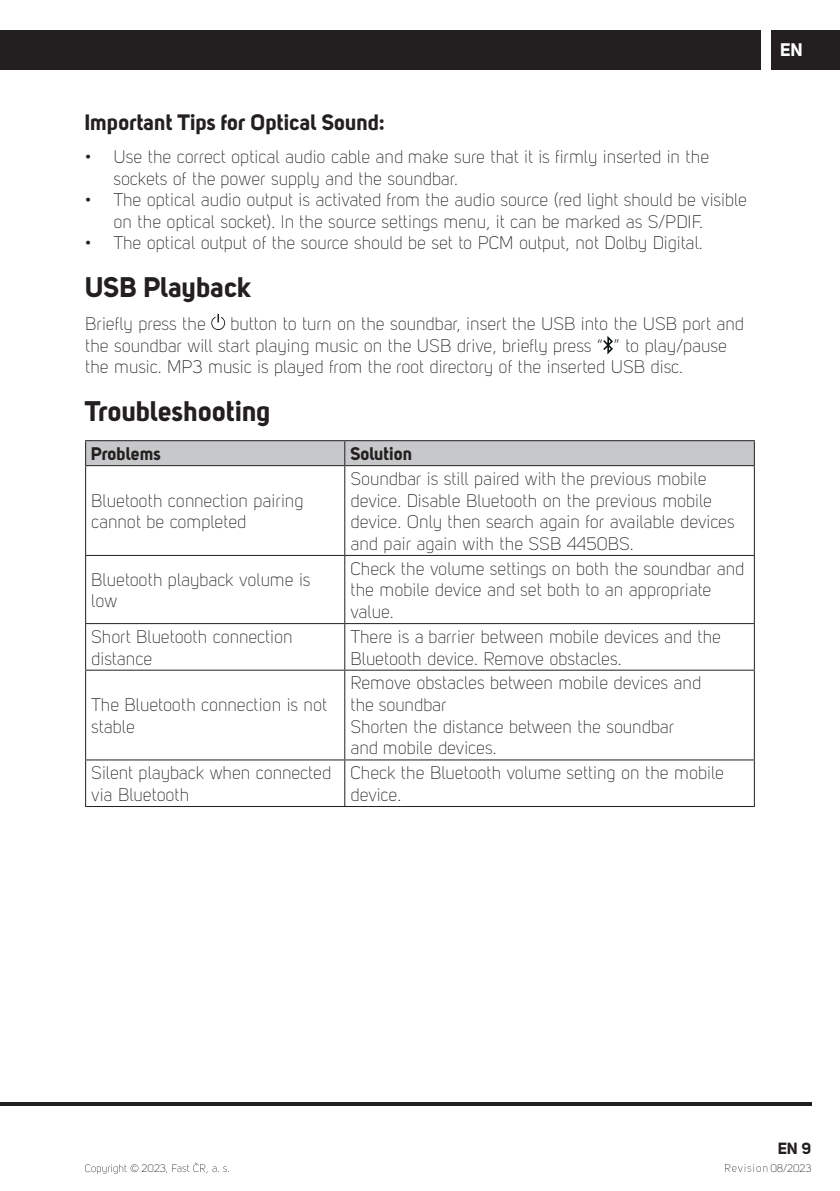
<style>
.page{position:relative;width:840px;height:1191px;background:#fff}
.page>*{position:absolute;margin:0;border:0;box-sizing:border-box;transform-origin:0 0}
.t1{font:28px "Uni Sans PRO Bold";color:#231f20}
.t2{font:22px "Uni Sans PRO Bold";color:#231f20}
.t3{font:18px/21.6px "Uni Sans PRO Light";color:#231f20}
.t4{font:18px "Uni Sans PRO Bold";color:#231f20}
.t5{font:18px "Uni Sans PRO Bold";color:#fff}
.t6{font:16px "Uni Sans PRO Bold";color:#231f20}
.t7{font:10.8px "Uni Sans PRO Light";color:#231f20}
</style>
<div class="page">
<div style="left:0;top:30px;width:760px;height:39px;background:#231f20"></div>
<div style="left:771px;top:30px;width:68px;height:39px;background:#231f20"></div>
<hr style="left:0;top:1102px;width:811px;height:4px;background:#231f20">
<svg style="left:85px;top:1164px;width:53px;height:10px"></svg>
<svg style="left:166px;top:1162px;width:63px;height:11px"></svg>
<svg style="left:725px;top:1164px;width:41px;height:7px"></svg>
<svg style="left:211px;top:314px;width:14px;height:16px"></svg>
<svg style="left:603px;top:336px;width:9px;height:18px"></svg>
<hr style="left:85px;top:440px;width:259px;height:1px;background:#231f20">
<hr style="left:344px;top:440px;width:410px;height:1px;background:#231f20">
<div style="left:85px;top:441px;width:669px;height:24px;background:#c7c8ca"></div>
<hr style="left:85px;top:465px;width:259px;height:1px;background:#231f20">
<hr style="left:85px;top:466px;width:1px;height:89px;background:#231f20">
<hr style="left:344px;top:465px;width:410px;height:1px;background:#231f20">
<hr style="left:344px;top:466px;width:1px;height:89px;background:#231f20">
<hr style="left:753px;top:466px;width:1px;height:89px;background:#231f20">
<hr style="left:85px;top:555px;width:259px;height:1px;background:#231f20">
<hr style="left:85px;top:556px;width:1px;height:67px;background:#231f20">
<hr style="left:344px;top:555px;width:410px;height:1px;background:#231f20">
<hr style="left:344px;top:556px;width:1px;height:67px;background:#231f20">
<hr style="left:753px;top:556px;width:1px;height:67px;background:#231f20">
<hr style="left:85px;top:623px;width:259px;height:1px;background:#231f20">
<hr style="left:85px;top:624px;width:1px;height:45px;background:#231f20">
<hr style="left:344px;top:623px;width:410px;height:1px;background:#231f20">
<hr style="left:344px;top:624px;width:1px;height:45px;background:#231f20">
<hr style="left:753px;top:624px;width:1px;height:45px;background:#231f20">
<hr style="left:85px;top:669px;width:259px;height:1px;background:#231f20">
<hr style="left:85px;top:670px;width:1px;height:89px;background:#231f20">
<hr style="left:344px;top:669px;width:410px;height:1px;background:#231f20">
<hr style="left:344px;top:670px;width:1px;height:89px;background:#231f20">
<hr style="left:753px;top:670px;width:1px;height:89px;background:#231f20">
<hr style="left:85px;top:759px;width:259px;height:1px;background:#231f20">
<hr style="left:85px;top:760px;width:1px;height:46px;background:#231f20">
<hr style="left:344px;top:759px;width:410px;height:1px;background:#231f20">
<hr style="left:344px;top:760px;width:1px;height:46px;background:#231f20">
<hr style="left:753px;top:760px;width:1px;height:46px;background:#231f20">
<hr style="left:85px;top:806px;width:669px;height:1px;background:#231f20">
<p class="t2" style="left:85px;top:114px;width:301px">Important Tips for Optical Sound:</p>
<p class="t3" style="left:113px;top:148px;width:597px;text-indent:-28px">• Use the correct optical audio cable and make sure that it is firmly inserted in the sockets of the power supply and the soundbar.</p>
<p class="t3" style="left:113px;top:191px;width:634px;text-indent:-28px">• The optical audio output is activated from the audio source (red light should be visible on the optical socket). In the source settings menu, it can be marked as S/PDIF.</p>
<p class="t3" style="left:85px;top:234px;width:619px">• The optical output of the source should be set to PCM output, not Dolby Digital.</p>
<h1 class="t1" style="left:85px;top:277px;width:167px">USB Playback</h1>
<p class="t3" style="left:85px;top:315px;width:122px">Briefly press the</p>
<p class="t3" style="left:85px;top:315px;width:660px;text-indent:145px">button to turn on the soundbar, insert the USB into the USB port and the soundbar will start playing music on the USB drive, briefly press “ ” to play/pause the music. MP3 music is played from the root directory of the inserted USB disc.</p>
<h1 class="t1" style="left:85px;top:401px;width:187px">Troubleshooting</h1>
<p class="t4" style="left:91px;top:447px;width:71px">Problems</p>
<p class="t4" style="left:350px;top:447px;width:63px">Solution</p>
<p class="t3" style="left:91px;top:491px;width:213px">Bluetooth connection pairing cannot be completed</p>
<p class="t3" style="left:350px;top:469px;width:385px">Soundbar is still paired with the previous mobile device. Disable Bluetooth on the previous mobile device. Only then search again for available devices and pair again with the SSB 4450BS.</p>
<p class="t3" style="left:91px;top:570px;width:220px">Bluetooth playback volume is low</p>
<p class="t3" style="left:350px;top:559px;width:395px">Check the volume settings on both the soundbar and the mobile device and set both to an appropriate value.</p>
<p class="t3" style="left:91px;top:627px;width:203px">Short Bluetooth connection distance</p>
<p class="t3" style="left:350px;top:627px;width:372px">There is a barrier between mobile devices and the<br>Bluetooth device. Remove obstacles.</p>
<p class="t3" style="left:91px;top:695px;width:237px">The Bluetooth connection is not stable</p>
<p class="t3" style="left:350px;top:674px;width:352px">Remove obstacles between mobile devices and the soundbar<br>Shorten the distance between the soundbar and mobile devices.</p>
<p class="t3" style="left:91px;top:764px;width:241px">Silent playback when connected via Bluetooth</p>
<p class="t3" style="left:350px;top:764px;width:375px">Check the Bluetooth volume setting on the mobile device.</p>
<p class="t5" style="left:780px;top:44px;width:24px">EN</p>
<p class="t6" style="left:777px;top:1142px;width:35px">EN 9</p>
<p class="t7" style="left:141px;top:1164px;width:26px">2023</p>
<p class="t7" style="left:770px;top:1164px;width:43px">08/2023</p>
</div>
